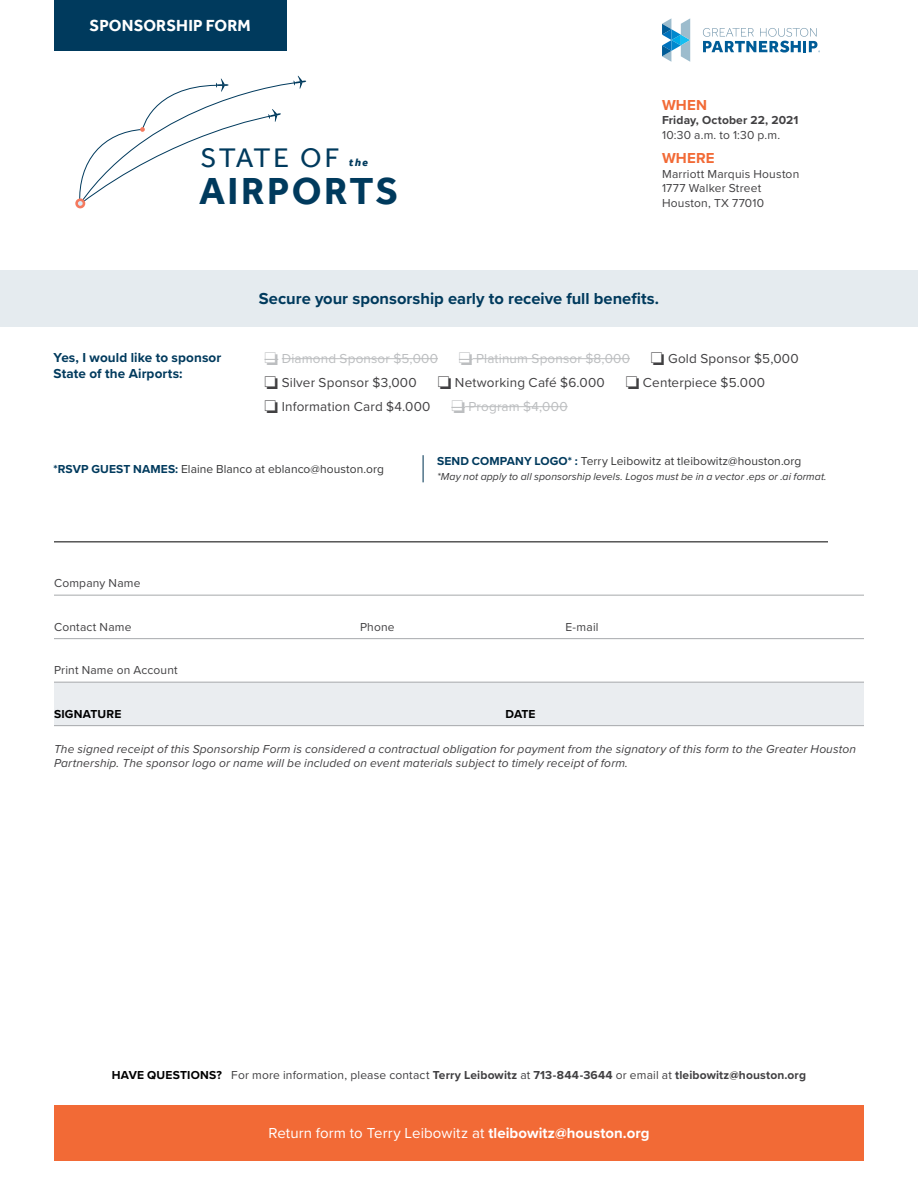
<style>
.page{position:relative;width:918px;height:1188px;background:#fff}
.page>*{position:absolute;margin:0;border:0;box-sizing:border-box;transform-origin:0 0}
.t1{font:700 38.7px "Effra";letter-spacing:.065em;color:#003a5d}
.t2{font:27.6px "Effra";letter-spacing:.08em;color:#003a5d}
.t3{font:700 16.5px "Proxima Nova";color:#003a5d}
.t4{font:700 16.5px "Effra";letter-spacing:.01em;color:#fff}
.t5{font:15px "Proxima Nova";letter-spacing:.005em;color:#fff}
.t6{font:700 15px "Proxima Nova";letter-spacing:.015em;color:#f26a36}
.t7{font:13.5px "Proxima Nova";letter-spacing:.015em;color:#414042}
.t8{font:13.5px "Proxima Nova";letter-spacing:.015em;color:#bcbec0}
.t9{font:700 13.5px/16.2px "Proxima Nova";letter-spacing:.01em;color:#003a5d}
.t10{font:italic 12px/14.4px "Proxima Nova";letter-spacing:.015em;color:#414042}
.t11{font:700 12px "Proxima Nova";letter-spacing:.015em;color:#414042}
.t12{font:12px/14.4px "Proxima Nova";letter-spacing:.015em;color:#414042}
.t13{font:12px "Proxima Nova";letter-spacing:.005em;color:#383839}
.t14{font:700 12px "Proxima Nova";letter-spacing:.02em;color:#000}
.t15{font:italic 800 11.1px "Effra";color:#003a5d}
.t16{font:italic 10.5px "Proxima Nova";letter-spacing:.005em;color:#383839}
.s1{color:#414042}
.s2{color:#bcbec0}
.s3{font-weight:700;color:#003a5d}
.s4{color:#000}
.s5{font-weight:400}
.s6{font-weight:700}
</style>
<div class="page">
<svg style="left:662px;top:18px;width:28px;height:44px"></svg>
<svg style="left:703px;top:28px;width:117px;height:25px"></svg>
<div style="left:54px;top:0;width:232px;height:50px;background:#003a5d"></div>
<svg style="left:75px;top:198px;width:10px;height:11px"></svg>
<svg style="left:78px;top:76px;width:228px;height:130px"></svg>
<hr style="left:422px;top:455px;width:2px;height:27px;background:#50748a">
<div style="left:0;top:270px;width:918px;height:56px;background:#e5ebef"></div>
<svg style="left:265px;top:359px;width:13px;height:1px"></svg>
<hr style="left:282px;top:358px;width:156px;height:1px;background:#bcbec0">
<svg style="left:459px;top:359px;width:14px;height:1px"></svg>
<hr style="left:473px;top:358px;width:157px;height:1px;background:#bcbec0">
<svg style="left:451px;top:407px;width:14px;height:1px"></svg>
<hr style="left:465px;top:406px;width:103px;height:1px;background:#bcbec0">
<div style="left:54px;top:682px;width:809px;height:43px;background:#eaedf0"></div>
<hr style="left:54px;top:595px;width:810px;height:1px;background:#a7a9ac">
<hr style="left:54px;top:638px;width:810px;height:1px;background:#a7a9ac">
<hr style="left:54px;top:682px;width:810px;height:1px;background:#a7a9ac">
<hr style="left:54px;top:725px;width:810px;height:1px;background:#a7a9ac">
<hr style="left:54px;top:542px;width:774px;height:1px;background:#000">
<div style="left:54px;top:1106px;width:810px;height:55px;background:#f26a36"></div>
<h3 class="t4" style="left:89px;top:15px;width:163px">SPONSORSHIP FORM</h3>
<h2 class="t2" style="left:200px;top:141px;width:141px">STATE OF</h2>
<p class="t15" style="left:349px;top:156px;width:20px">the</p>
<h1 class="t1" style="left:199px;top:168px;width:201px">AIRPORTS</h1>
<p class="t6" style="left:662px;top:94px;width:47px">WHEN</p>
<p class="t11" style="left:662px;top:111px;width:138px">Friday, October 22, 2021</p>
<p class="t12" style="left:662px;top:127px;width:120px">10:30 a.m. to 1:30 p.m.</p>
<p class="t6" style="left:662px;top:147px;width:54px">WHERE</p>
<p class="t12" style="left:662px;top:166px;width:139px">Marriott Marquis Houston<br>1777 Walker Street</p>
<p class="t12" style="left:662px;top:195px;width:104px">Houston, TX 77010</p>
<h3 class="t3" style="left:259px;top:286px;width:402px">Secure your sponsorship early to receive full benefits.</h3>
<p class="t9" style="left:53px;top:349px;width:169px">Yes, I would like to sponsor<br>State of the Airports:</p>
<p class="t8" style="left:265px;top:349px;width:536px">□ Diamond Sponsor $5,000 □ Platinum Sponsor $8,000 <span class="s1">□ Gold Sponsor $5,000</span></p>
<p class="t7" style="left:265px;top:373px;width:502px">□ Silver Sponsor $3,000 □ Networking Café $6.000 □ Centerpiece $5.000</p>
<p class="t7" style="left:265px;top:397px;width:305px">□ Information Card $4.000 <span class="s2">□ Program $4,000</span></p>
<p class="t13" style="left:53px;top:460px;width:332px"><span class="s3">*RSVP GUEST NAMES:</span> Elaine Blanco at eblanco@houston.org</p>
<p class="t13" style="left:437px;top:452px;width:366px"><span class="s3">SEND COMPANY LOGO* :</span> Terry Leibowitz at tleibowitz@houston.org</p>
<p class="t16" style="left:437px;top:469px;width:391px">*May not apply to all sponsorship levels. Logos must be in a vector .eps or .ai format.</p>
<p class="t12" style="left:54px;top:576px;width:88px">Company Name</p>
<p class="t12" style="left:54px;top:619px;width:79px">Contact Name</p>
<p class="t12" style="left:360px;top:619px;width:36px">Phone</p>
<p class="t12" style="left:566px;top:619px;width:35px">E-mail</p>
<p class="t12" style="left:54px;top:663px;width:125px">Print Name on Account</p>
<p class="t14" style="left:54px;top:705px;width:69px">SIGNATURE</p>
<p class="t14" style="left:506px;top:705px;width:32px">DATE</p>
<p class="t10" style="left:54px;top:741px;width:804px">The signed receipt of this Sponsorship Form is considered a contractual obligation for payment from the signatory of this form to the Greater Houston<br>Partnership. The sponsor logo or name will be included on event materials subject to timely receipt of form.</p>
<p class="t11" style="left:112px;top:1066px;width:696px"><span class="s4">HAVE QUESTIONS?</span> <span class="s5">For more information, please contact</span> Terry Leibowitz <span class="s5">at</span> 713-844-3644 <span class="s5">or email at</span> tleibowitz@houston.org</p>
<p class="t5" style="left:268px;top:1122px;width:383px">Return form to Terry Leibowitz at <span class="s6">tleibowitz@houston.org</span></p>
</div>
